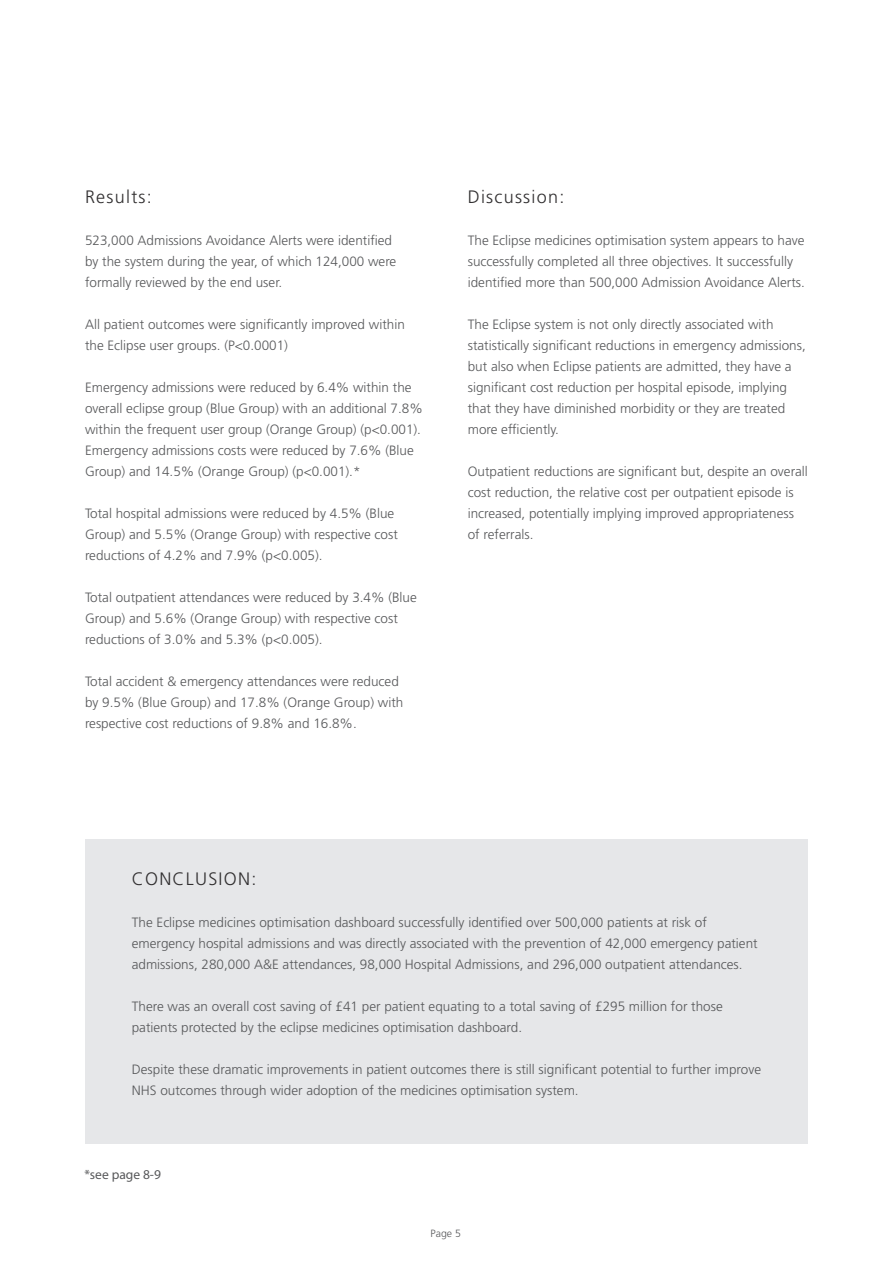
<style>
.page{position:relative;width:893px;height:1263px;background:#fff}
.page>*{position:absolute;margin:0;border:0;box-sizing:border-box;transform-origin:0 0}
.t1{font:300 18px "Frutiger LT Std";letter-spacing:.07em;color:#312f30}
.t2{font:300 13.5px/21px "Frutiger LT Std";color:#57585a}
.t3{font:13.5px "Myriad Pro";color:#57585a}
.t4{font:300 10.5px "Frutiger LT Std";color:#57585a}
</style>
<div class="page">
<div style="left:85px;top:840px;width:723px;height:304px;background:#e6e7e9"></div>
<h1 class="t1" style="left:85px;top:187px;width:68px">Results:</h1>
<p class="t2" style="left:85px;top:230px;width:313px">523,000 Admissions Avoidance Alerts were identified by the system during the year, of which 124,000 were formally reviewed by the end user.</p>
<p class="t2" style="left:85px;top:314px;width:321px">All patient outcomes were significantly improved within the Eclipse user groups. (P&lt;0.0001)</p>
<p class="t2" style="left:85px;top:377px;width:339px">Emergency admissions were reduced by 6.4% within the overall eclipse group (Blue Group) with an additional 7.8% within the frequent user group (Orange Group) (p&lt;0.001).<br>Emergency admissions costs were reduced by 7.6% (Blue Group) and 14.5% (Orange Group) (p&lt;0.001).*</p>
<p class="t2" style="left:85px;top:503px;width:314px">Total hospital admissions were reduced by 4.5% (Blue<br>Group) and 5.5% (Orange Group) with respective cost reductions of 4.2% and 7.9% (p&lt;0.005).</p>
<p class="t2" style="left:85px;top:587px;width:333px">Total outpatient attendances were reduced by 3.4% (Blue<br>Group) and 5.6% (Orange Group) with respective cost reductions of 3.0% and 5.3% (p&lt;0.005).</p>
<p class="t2" style="left:85px;top:671px;width:320px">Total accident &amp; emergency attendances were reduced by 9.5% (Blue Group) and 17.8% (Orange Group) with respective cost reductions of 9.8% and 16.8%.</p>
<h1 class="t1" style="left:468px;top:187px;width:98px">Discussion:</h1>
<p class="t2" style="left:468px;top:230px;width:339px">The Eclipse medicines optimisation system appears to have successfully completed all three objectives. It successfully identified more than 500,000 Admission Avoidance Alerts.</p>
<p class="t2" style="left:468px;top:314px;width:340px">The Eclipse system is not only directly associated with statistically significant reductions in emergency admissions, but also when Eclipse patients are admitted, they have a significant cost reduction per hospital episode, implying that they have diminished morbidity or they are treated more efficiently.</p>
<p class="t2" style="left:468px;top:461px;width:342px">Outpatient reductions are significant but, despite an overall cost reduction, the relative cost per outpatient episode is increased, potentially implying improved appropriateness of referrals.</p>
<h1 class="t1" style="left:132px;top:869px;width:126px">CONCLUSION:</h1>
<p class="t2" style="left:132px;top:912px;width:627px">The Eclipse medicines optimisation dashboard successfully identified over 500,000 patients at risk of emergency hospital admissions and was directly associated with the prevention of 42,000 emergency patient admissions, 280,000 A&amp;E attendances, 98,000 Hospital Admissions, and 296,000 outpatient attendances.</p>
<p class="t2" style="left:132px;top:996px;width:592px">There was an overall cost saving of £41 per patient equating to a total saving of £295 million for those patients protected by the eclipse medicines optimisation dashboard.</p>
<p class="t2" style="left:132px;top:1059px;width:631px">Despite these dramatic improvements in patient outcomes there is still significant potential to further improve<br>NHS outcomes through wider adoption of the medicines optimisation system.</p>
<p class="t3" style="left:84px;top:1166px;width:78px">*see page 8-9</p>
<p class="t4" style="left:431px;top:1227px;width:32px">Page 5</p>
</div>
